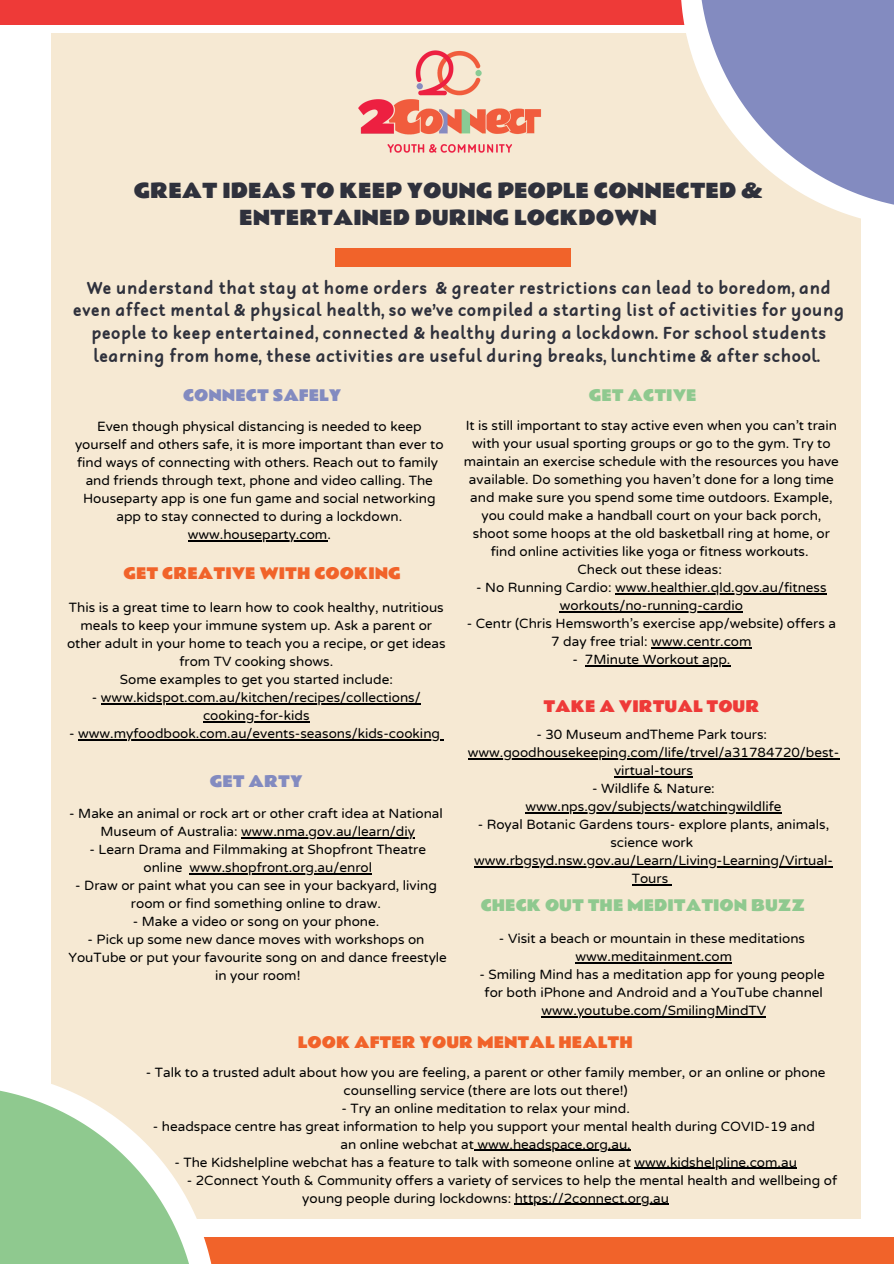
<style>
.page{position:relative;width:894px;height:1264px;background:#fff}
.page>*{position:absolute;margin:0;border:0;box-sizing:border-box;transform-origin:0 0}
.t1{font:19.5px/27px "Rammetto One";color:#2f313c;text-align:center}
.t2{font:700 16.5px/22.5px "Robaga Rounded";color:#2f313c;text-align:center}
.t3{font:15px "Rammetto One";color:#f1632a}
.t4{font:15px "Rammetto One";color:#8fc98f}
.t5{font:15px "Rammetto One";color:#838bc0}
.t6{font:15px "Rammetto One";color:#ee3a38}
.t7{font:13.5px/18px "Varela Round";color:#000;text-align:center}
</style>
<div class="page">
<div style="left:51px;top:34px;width:808px;height:1184px;background:#f6e9d3"></div>
<img style="left:358px;top:50px;width:183px;height:103px">
<div style="left:335px;top:248px;width:236px;height:19px;background:#f1632a"></div>
<div style="left:0;top:1237px;width:893px;height:26px;background:#f1632a"></div>
<div style="left:0;top:0;width:893px;height:25px;background:#ee3a38"></div>
<svg style="left:0;top:1084px;width:217px;height:179px"></svg>
<svg style="left:600px;top:0;width:293px;height:308px"></svg>
<hr style="left:188px;top:540px;width:139px;height:1px;background:#000">
<hr style="left:615px;top:593px;width:211px;height:1px;background:#000">
<hr style="left:559px;top:611px;width:183px;height:1px;background:#000">
<hr style="left:651px;top:647px;width:100px;height:1px;background:#000">
<hr style="left:584px;top:665px;width:146px;height:1px;background:#000">
<hr style="left:473px;top:1149px;width:157px;height:1px;background:#000">
<hr style="left:634px;top:1167px;width:162px;height:1px;background:#000">
<hr style="left:514px;top:1203px;width:154px;height:1px;background:#000">
<hr style="left:101px;top:703px;width:319px;height:1px;background:#000">
<hr style="left:203px;top:721px;width:106px;height:1px;background:#000">
<hr style="left:78px;top:739px;width:362px;height:1px;background:#000">
<hr style="left:241px;top:837px;width:174px;height:1px;background:#000">
<hr style="left:189px;top:873px;width:183px;height:1px;background:#000">
<hr style="left:575px;top:962px;width:157px;height:1px;background:#000">
<hr style="left:541px;top:1016px;width:225px;height:1px;background:#000">
<hr style="left:467px;top:758px;width:372px;height:1px;background:#000">
<hr style="left:614px;top:776px;width:78px;height:1px;background:#000">
<hr style="left:525px;top:812px;width:256px;height:1px;background:#000">
<hr style="left:474px;top:866px;width:358px;height:1px;background:#000">
<hr style="left:631px;top:884px;width:37px;height:1px;background:#000">
<p class="t1" style="left:134px;top:178px;width:630px">GREAT IDEAS TO KEEP YOUNG PEOPLE CONNECTED &amp;<br>ENTERTAINED DURING LOCKDOWN</p>
<p class="t2" style="left:73px;top:277px;width:773px">We understand that stay at home orders &amp; greater restrictions can lead to boredom, and even affect mental &amp; physical health, so we’ve compiled a starting list of activities for young people to keep entertained, connected &amp; healthy during a lockdown. For school students learning from home, these activities are useful during breaks, lunchtime &amp; after school.</p>
<p class="t5" style="left:183px;top:383px;width:160px">CONNECT SAFELY</p>
<p class="t7" style="left:75px;top:418px;width:370px">Even though physical distancing is needed to keep yourself and others safe, it is more important than ever to find ways of connecting with others. Reach out to family</p>
<p class="t7" style="left:83px;top:472px;width:354px">and friends through text, phone and video calling. The Houseparty app is one fun game and social networking app to stay connected to during a lockdown. www.houseparty.com.</p>
<p class="t3" style="left:123px;top:561px;width:279px">GET CREATIVE WITH COOKING</p>
<p class="t7" style="left:67px;top:598px;width:380px">This is a great time to learn how to cook healthy, nutritious meals to keep your immune system up. Ask a parent or other adult in your home to teach you a recipe, or get ideas from TV cooking shows.</p>
<p class="t7" style="left:120px;top:670px;width:274px">Some examples to get you started include:</p>
<p class="t7" style="left:92px;top:688px;width:330px">- www.kidspot.com.au/kitchen/recipes/collections/</p>
<p class="t7" style="left:203px;top:707px;width:108px">cooking-for-kids</p>
<p class="t7" style="left:69px;top:725px;width:372px">- www.myfoodbook.com.au/events-seasons/kids-cooking</p>
<p class="t5" style="left:210px;top:769px;width:94px">GET ARTY</p>
<p class="t7" style="left:69px;top:804px;width:375px">- Make an animal or rock art or other craft idea at National</p>
<p class="t7" style="left:100px;top:822px;width:316px">Museum of Australia: www.nma.gov.au/learn/diy</p>
<p class="t7" style="left:89px;top:840px;width:338px">- Learn Drama and Filmmaking at Shopfront Theatre online www.shopfront.org.au/enrol</p>
<p class="t7" style="left:75px;top:876px;width:363px">- Draw or paint what you can see in your backyard, living</p>
<p class="t7" style="left:131px;top:894px;width:251px">room or find something online to draw.</p>
<p class="t7" style="left:133px;top:912px;width:248px">- Make a video or song on your phone.</p>
<p class="t7" style="left:88px;top:930px;width:338px">- Pick up some new dance moves with workshops on</p>
<p class="t7" style="left:68px;top:948px;width:380px">YouTube or put your favourite song on and dance freestyle</p>
<p class="t7" style="left:215px;top:966px;width:87px">in your room!</p>
<p class="t4" style="left:588px;top:383px;width:109px">GET ACTIVE</p>
<p class="t7" style="left:463px;top:416px;width:376px">It is still important to stay active even when you can’t train with your usual sporting groups or go to the gym. Try to maintain an exercise schedule with the resources you have available. Do something you haven’t done for a long time and make sure you spend some time outdoors. Example, you could make a handball court on your back porch, shoot some hoops at the old basketball ring at home, or find online activities like yoga or fitness workouts.</p>
<p class="t7" style="left:577px;top:560px;width:146px">Check out these ideas:</p>
<p class="t7" style="left:476px;top:578px;width:352px">- No Running Cardio: www.healthier.qld.gov.au/fitness</p>
<p class="t7" style="left:559px;top:597px;width:185px">workouts/no-running-cardio</p>
<p class="t7" style="left:466px;top:615px;width:370px">- Centr (Chris Hemsworth’s exercise app/website) offers a<br>7 day free trial: www.centr.com</p>
<p class="t7" style="left:572px;top:651px;width:159px">- 7Minute Workout app.</p>
<p class="t6" style="left:543px;top:694px;width:217px">TAKE A VIRTUAL TOUR</p>
<p class="t7" style="left:536px;top:725px;width:232px">- 30 Museum andTheme Park tours:</p>
<p class="t7" style="left:467px;top:743px;width:373px">www.goodhousekeeping.com/life/trvel/a31784720/best&shy;virtual-tours</p>
<p class="t7" style="left:525px;top:779px;width:257px">- Wildlife &amp; Nature: www.nps.gov/subjects/watchingwildlife</p>
<p class="t7" style="left:477px;top:815px;width:353px">- Royal Botanic Gardens tours- explore plants, animals, science work</p>
<p class="t7" style="left:474px;top:851px;width:360px">www.rbgsyd.nsw.gov.au/Learn/Living-Learning/Virtual-<br>Tours</p>
<p class="t4" style="left:480px;top:893px;width:325px">CHECK OUT THE MEDITATION BUZZ</p>
<p class="t7" style="left:499px;top:929px;width:307px">- Visit a beach or mountain in these meditations</p>
<p class="t7" style="left:575px;top:947px;width:158px">www.meditainment.com</p>
<p class="t7" style="left:479px;top:965px;width:347px">- Smiling Mind has a meditation app for young people</p>
<p class="t7" style="left:484px;top:983px;width:340px">for both iPhone and Android and a YouTube channel</p>
<p class="t7" style="left:541px;top:1001px;width:226px">www.youtube.com/SmilingMindTV</p>
<p class="t3" style="left:298px;top:1030px;width:336px">LOOK AFTER YOUR MENTAL HEALTH</p>
<p class="t7" style="left:146px;top:1063px;width:681px">- Talk to a trusted adult about how you are feeling, a parent or other family member, or an online or phone counselling service (there are lots out there!)</p>
<p class="t7" style="left:341px;top:1099px;width:290px">- Try an online meditation to relax your mind.</p>
<p class="t7" style="left:153px;top:1117px;width:663px">- headspace centre has great information to help you support your mental health during COVID-19 and</p>
<p class="t7" style="left:340px;top:1135px;width:292px">an online webchat at www.headspace.org.au.</p>
<p class="t7" style="left:174px;top:1153px;width:624px">- The Kidshelpline webchat has a feature to talk with someone online at www.kidshelpline.com.au</p>
<p class="t7" style="left:302px;top:1171px;width:536px;text-align:left;text-indent:-115px">- 2Connect Youth &amp; Community offers a variety of services to help the mental health and wellbeing of young people during lockdowns: https://2connect.org.au</p>
</div>
